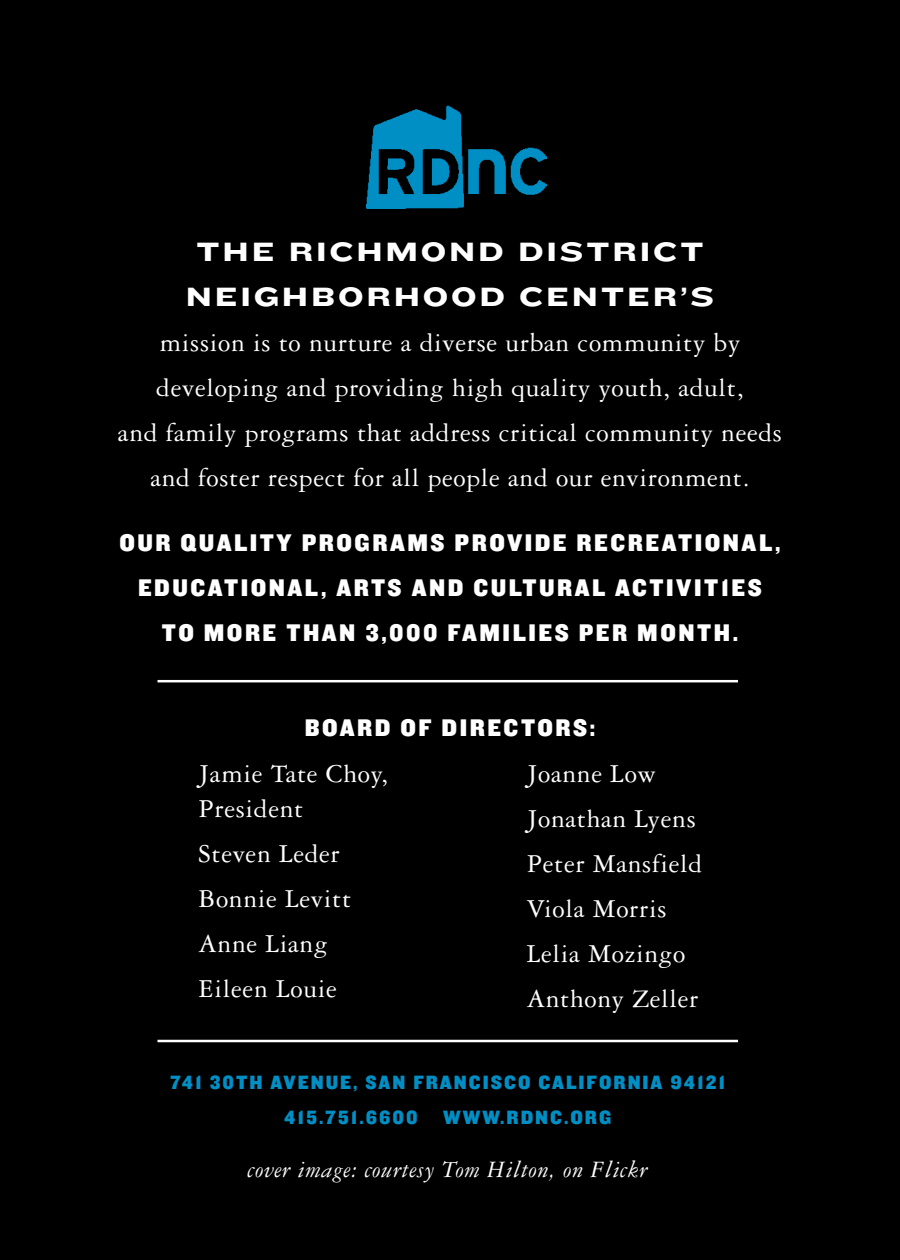
<style>
.page{position:relative;width:900px;height:1260px;background:#000}
.page>*{position:absolute;margin:0;border:0;box-sizing:border-box;transform-origin:0 0}
.t1{font:27.5px/45px "Garamond Three";letter-spacing:.025em;color:#fff;text-align:center}
.t2{font:27.5px/45px "Knockout HTF54 Sumo";letter-spacing:.1em;color:#fff;text-align:center}
.t3{font:25px/45px "Knockout HTF71 Full Middlewt";letter-spacing:.1em;color:#fff;text-align:center}
.t4{font:italic 25px "Garamond Three";letter-spacing:.025em;color:#fff}
.t5{font:20px "Knockout HTF71 Full Middlewt";letter-spacing:.1em;color:#008fc5}
</style>
<div class="page">
<img style="left:367px;top:106px;width:180px;height:102px">
<hr style="left:158px;top:680px;width:580px;height:2px;background:#fff">
<hr style="left:158px;top:1040px;width:580px;height:2px;background:#fff">
<p class="t2" style="left:186px;top:230px;width:530px">THE RICHMOND DISTRICT<br>NEIGHBORHOOD CENTER’S</p>
<p class="t1" style="left:118px;top:320px;width:666px">mission is to nurture a diverse urban community by developing and providing high quality youth, adult,<br>and family programs that address critical community needs and foster respect for all people and our environment.</p>
<p class="t3" style="left:119px;top:521px;width:663px">OUR QUALITY PROGRAMS PROVIDE RECREATIONAL,<br>EDUCATIONAL, ARTS AND CULTURAL ACTIVIT1ES<br>TO MORE THAN 3,000 FAMILIES PER MONTH.</p>
<p class="t3" style="left:305px;top:706px;width:292px">BOARD OF DIRECTORS:</p>
<p class="t1" style="left:199px;top:756px;width:191px;line-height:35px;text-align:left">Jamie Tate Choy,<br>President</p>
<p class="t1" style="left:199px;top:831px;width:143px">Steven Leder</p>
<p class="t1" style="left:199px;top:876px;width:154px">Bonnie Levitt</p>
<p class="t1" style="left:199px;top:921px;width:131px">Anne Liang</p>
<p class="t1" style="left:199px;top:966px;width:140px">Eileen Louie</p>
<p class="t1" style="left:527px;top:751px;width:131px">Joanne Low</p>
<p class="t1" style="left:527px;top:796px;width:171px">Jonathan Lyens</p>
<p class="t1" style="left:527px;top:841px;width:177px">Peter Mansfield</p>
<p class="t1" style="left:527px;top:886px;width:141px">Viola Morris</p>
<p class="t1" style="left:527px;top:931px;width:160px">Lelia Mozingo</p>
<p class="t1" style="left:527px;top:976px;width:173px">Anthony Zeller</p>
<p class="t5" style="left:170px;top:1072px;width:557px">741 30TH AVENUE, SAN FRANCISCO CALIFORNIA 94121</p>
<p class="t5" style="left:284px;top:1107px;width:135px">415.751.6600</p>
<p class="t5" style="left:443px;top:1107px;width:170px">WWW.RDNC.ORG</p>
<p class="t4" style="left:248px;top:1156px;width:402px">cover image: courtesy Tom Hilton, on Flickr</p>
</div>
